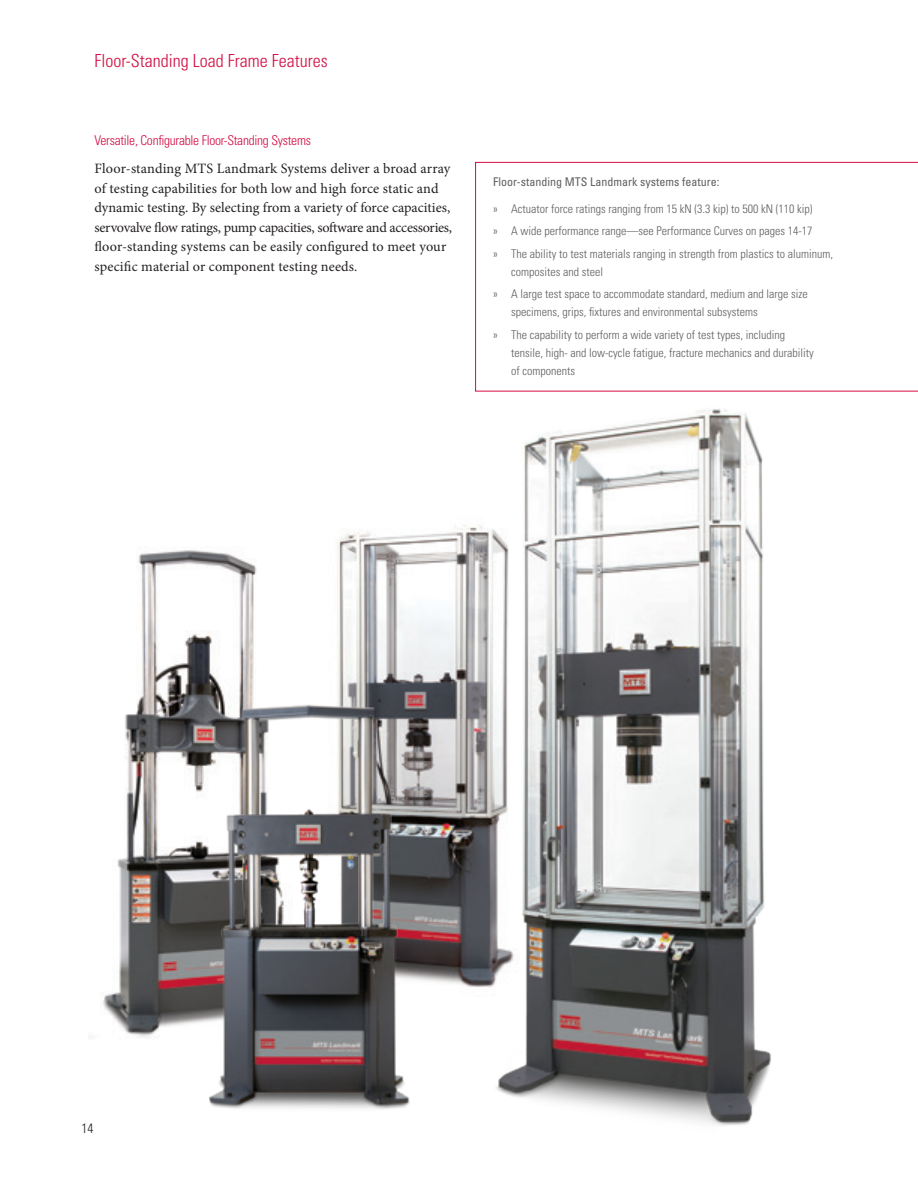
<style>
.page{position:relative;width:918px;height:1188px;background:#fff}
.page>*{position:absolute;margin:0;border:0;box-sizing:border-box;transform-origin:0 0}
.t1{font:300 condensed 18px "Univers LT Std";color:#d20d44}
.t2{font:14.25px/19.5px "Minion Pro";color:#231f20}
.t3{font:300 condensed 13.5px "Univers LT Std";letter-spacing:-.02em;color:#d20d44}
.t4{font:300 condensed 13.5px "Univers LT Std";color:#231f20}
.t5{font:300 condensed 12px/22.6px "Univers LT Std";color:#5f5f62}
.t6{font:condensed 12px "Univers LT Std";color:#5f5f62}
</style>
<div class="page">
<img style="left:337px;top:525px;width:148px;height:462px">
<img style="left:485px;top:409px;width:286px;height:717px">
<img style="left:102px;top:550px;width:155px;height:488px">
<img style="left:199px;top:697px;width:223px;height:412px">
<div style="left:475px;top:162px;width:443px;height:230px;border:1px solid #d20d44"></div>
<h1 class="t1" style="left:94px;top:50px;width:235px">Floor-Standing Load Frame Features</h1>
<p class="t3" style="left:94px;top:132px;width:218px">Versatile, Configurable Floor-Standing Systems</p>
<p class="t2" style="left:94px;top:159px;width:359px">Floor-standing MTS Landmark Systems deliver a broad array of testing capabilities for both low and high force static and dynamic testing. By selecting from a variety of force capacities, servovalve flow ratings, pump capacities, software and accessories, floor-standing systems can be easily configured to meet your specific material or component testing needs.</p>
<p class="t6" style="left:493px;top:174px;width:228px">Floor-standing MTS Landmark systems feature:</p>
<p class="t5" style="left:493px;top:197px;width:341px">» Actuator force ratings ranging from 15 kN (3.3 kip) to 500 kN (110 kip)<br>» A wide performance range—see Performance Curves on pages 14-17<br>» The ability to test materials ranging in strength from plastics to aluminum,</p>
<p class="t5" style="left:493px;top:260px;width:316px;text-indent:18px">composites and steel<br>» A large test space to accommodate standard, medium and large size</p>
<p class="t5" style="left:493px;top:301px;width:293px;text-indent:18px">specimens, grips, fixtures and environmental subsystems<br>» The capability to perform a wide variety of test types, including</p>
<p class="t5" style="left:511px;top:344px;width:304px;line-height:18px">tensile, high- and low-cycle fatigue, fracture mechanics and durability of components</p>
<p class="t4" style="left:81px;top:1120px;width:14px">14</p>
</div>
